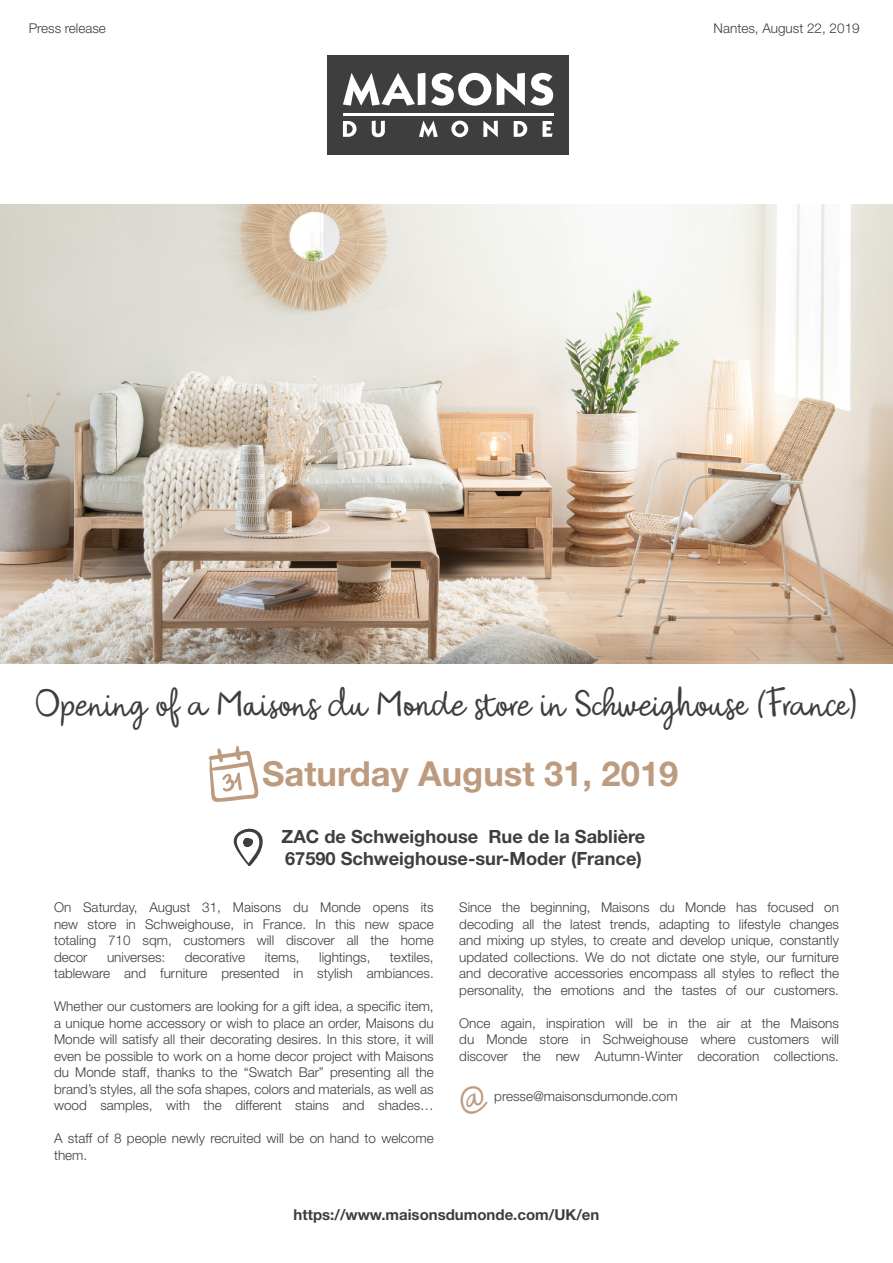
<style>
.page{position:relative;width:893px;height:1263px;background:#fff}
.page>*{position:absolute;margin:0;border:0;box-sizing:border-box;transform-origin:0 0}
.t1{font:42px "Valentine";color:#bc9b7f}
.t2{font:37.5px "Valentine";color:#3e3e3f}
.t3{font:700 34.5px "Helvetica Neue LT Std";color:#bc9b7f}
.t4{font:700 18.15px/21.9px "Helvetica Neue LT Std";color:#3e3e3f}
.t5{font:700 15px "Helvetica Neue LT Std";color:#3e3e3f}
.t6{font:300 13.5px/16.5px "Helvetica Neue LT Std";color:#3e3e3f;text-align:justify}
</style>
<div class="page">
<svg style="left:234px;top:828px;width:29px;height:38px"></svg>
<div style="left:327px;top:55px;width:242px;height:100px;background:#3e3e3f"></div>
<hr style="left:343px;top:113px;width:210px;height:3px;background:#fff">
<svg style="left:343px;top:73px;width:82px;height:33px"></svg>
<svg style="left:431px;top:73px;width:60px;height:33px"></svg>
<svg style="left:497px;top:73px;width:56px;height:33px"></svg>
<svg style="left:343px;top:121px;width:14px;height:16px"></svg>
<svg style="left:372px;top:121px;width:13px;height:16px"></svg>
<svg style="left:419px;top:121px;width:19px;height:16px"></svg>
<svg style="left:451px;top:121px;width:17px;height:16px"></svg>
<svg style="left:483px;top:121px;width:15px;height:16px"></svg>
<svg style="left:514px;top:121px;width:13px;height:16px"></svg>
<svg style="left:543px;top:121px;width:10px;height:16px"></svg>
<img style="left:0;top:205px;width:893px;height:458px">
<svg style="left:208px;top:745px;width:51px;height:57px"></svg>
<p class="t6" style="left:29px;top:20px;width:79px">Press release</p>
<p class="t6" style="left:714px;top:20px;width:148px">Nantes, August 22, 2019</p>
<p class="t2" style="left:35px;top:677px;width:825px">Opening of a Maisons du Monde store in Schweighouse (France)</p>
<p class="t3" style="left:262px;top:752px;width:418px">Saturday August 31, 2019</p>
<p class="t4" style="left:282px;top:825px;width:365px">ZAC de Schweighouse Rue de la Sablière<br>67590 Schweighouse-sur-Moder (France)</p>
<p class="t6" style="left:54px;top:899px;width:381px">On Saturday, August 31, Maisons du Monde opens its new store in Schweighouse, in France. In this new space totaling 710 sqm, customers will discover all the home decor</p>
<p class="t6" style="left:54px;top:948px;width:381px;text-align:right">textiles,<br>tableware and furniture presented in stylish ambiances.</p>
<p class="t6" style="left:54px;top:998px;width:381px">Whether our customers are looking for a gift idea, a specific item,</p>
<p class="t6" style="left:54px;top:1014px;width:381px">a unique home accessory or wish to place an order, Maisons du</p>
<p class="t6" style="left:54px;top:1031px;width:381px">Monde will satisfy all their decorating desires. In this store, it will</p>
<p class="t6" style="left:54px;top:1047px;width:381px">even be possible to work on a home decor project with Maisons</p>
<p class="t6" style="left:54px;top:1064px;width:381px">du Monde staff, thanks to the “Swatch Bar” presenting all the</p>
<p class="t6" style="left:54px;top:1080px;width:381px">brand’s styles, all the sofa shapes, colors and materials, as well as</p>
<p class="t6" style="left:54px;top:1097px;width:381px">wood samples, with the different stains and shades…</p>
<p class="t6" style="left:54px;top:1130px;width:381px">A staff of 8 people newly recruited will be on hand to welcome</p>
<p class="t6" style="left:54px;top:1146px;width:35px">them.</p>
<p class="t6" style="left:107px;top:948px;width:60px">universes:</p>
<p class="t6" style="left:185px;top:948px;width:62px">decorative</p>
<p class="t6" style="left:265px;top:948px;width:36px">items,</p>
<p class="t6" style="left:319px;top:948px;width:53px">lightings,</p>
<p class="t6" style="left:459px;top:899px;width:381px">Since the beginning, Maisons du Monde has focused on</p>
<p class="t6" style="left:459px;top:915px;width:381px">decoding all the latest trends, adapting to lifestyle changes</p>
<p class="t6" style="left:459px;top:932px;width:381px">and mixing up styles, to create and develop unique, constantly</p>
<p class="t6" style="left:459px;top:948px;width:381px">updated collections. We do not dictate one style, our furniture</p>
<p class="t6" style="left:459px;top:965px;width:381px">and decorative accessories encompass all styles to reflect the</p>
<p class="t6" style="left:459px;top:981px;width:381px">personality, the emotions and the tastes of our customers.</p>
<p class="t6" style="left:459px;top:1014px;width:381px">Once again, inspiration will be in the air at the Maisons du Monde store in Schweighouse where customers will discover the new Autumn-Winter decoration collections.</p>
<p class="t1" style="left:459px;top:1068px;width:27px">@</p>
<p class="t6" style="left:494px;top:1088px;width:185px">presse@maisonsdumonde.com</p>
<p class="t5" style="left:294px;top:1205px;width:307px">https://www.maisonsdumonde.com/UK/en</p>
</div>
